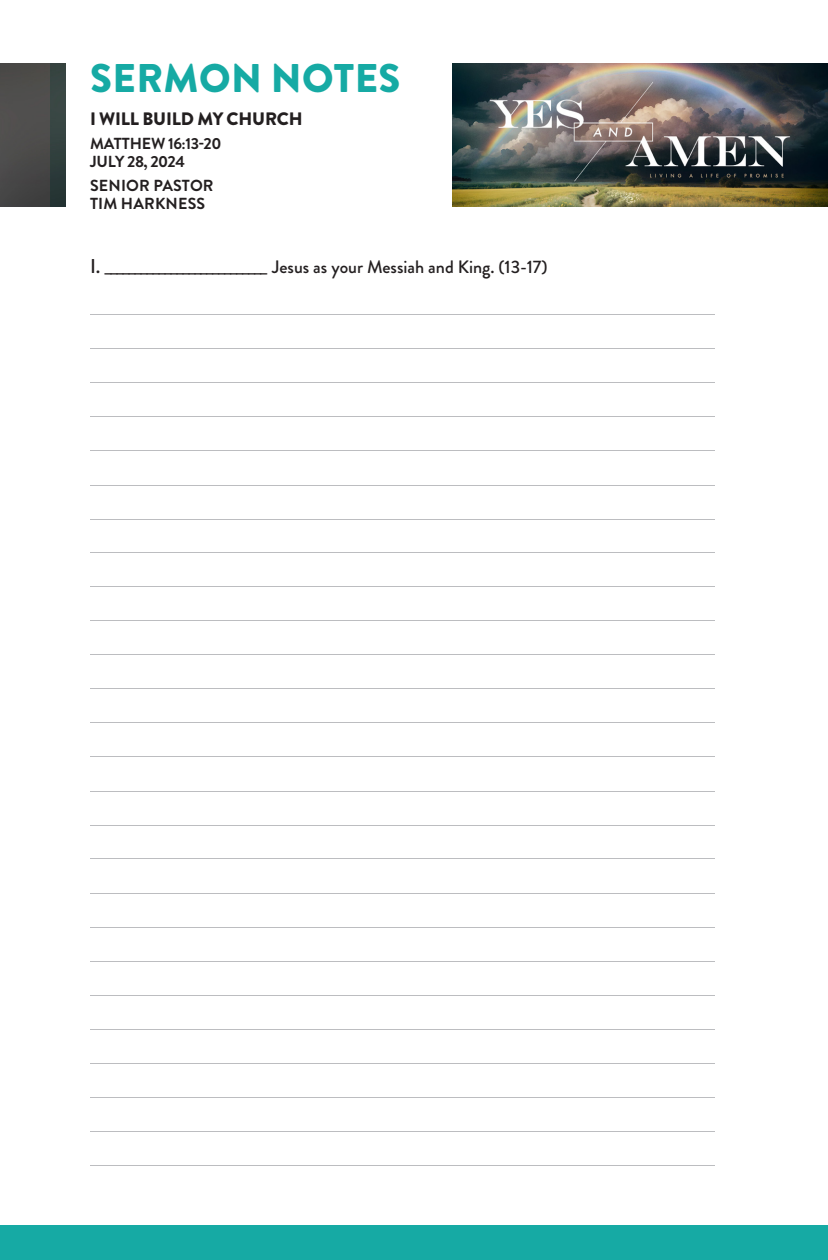
<style>
.page{position:relative;width:828px;height:1260px;background:#fff}
.page>*{position:absolute;margin:0;border:0;box-sizing:border-box;transform-origin:0 0}
.t1{font:900 40px "Brandon Grotesque";letter-spacing:.01em;color:#16aaa4}
.t2{font:500 18px "Brandon Grotesque";color:#231f20}
.t3{font:900 18px "Brandon Grotesque";letter-spacing:-.01em;color:#231f20}
.t4{font:700 16px/24px "Brandon Grotesque";letter-spacing:.005em;color:#231f20}
.s1{font-size:20px}
</style>
<div class="page">
<img style="left:0;top:64px;width:66px;height:143px">
<div style="left:0;top:1226px;width:828px;height:34px;background:#16aaa4"></div>
<hr style="left:90px;top:348px;width:625px;height:1px;background:#bcbdc0">
<hr style="left:90px;top:519px;width:625px;height:1px;background:#bcbdc0">
<hr style="left:90px;top:450px;width:625px;height:1px;background:#bcbdc0">
<hr style="left:90px;top:314px;width:625px;height:1px;background:#bcbdc0">
<hr style="left:90px;top:485px;width:625px;height:1px;background:#bcbdc0">
<hr style="left:90px;top:416px;width:625px;height:1px;background:#bcbdc0">
<hr style="left:90px;top:382px;width:625px;height:1px;background:#bcbdc0">
<hr style="left:90px;top:552px;width:625px;height:1px;background:#bcbdc0">
<hr style="left:90px;top:620px;width:625px;height:1px;background:#bcbdc0">
<hr style="left:90px;top:586px;width:625px;height:1px;background:#bcbdc0">
<hr style="left:90px;top:688px;width:625px;height:1px;background:#bcbdc0">
<hr style="left:90px;top:654px;width:625px;height:1px;background:#bcbdc0">
<hr style="left:90px;top:757px;width:625px;height:1px;background:#bcbdc0">
<hr style="left:90px;top:825px;width:625px;height:1px;background:#bcbdc0">
<hr style="left:90px;top:995px;width:625px;height:1px;background:#bcbdc0">
<hr style="left:90px;top:1131px;width:625px;height:1px;background:#bcbdc0">
<hr style="left:90px;top:927px;width:625px;height:1px;background:#bcbdc0">
<hr style="left:90px;top:1063px;width:625px;height:1px;background:#bcbdc0">
<hr style="left:90px;top:723px;width:625px;height:1px;background:#bcbdc0">
<hr style="left:90px;top:791px;width:625px;height:1px;background:#bcbdc0">
<hr style="left:90px;top:961px;width:625px;height:1px;background:#bcbdc0">
<hr style="left:90px;top:1097px;width:625px;height:1px;background:#bcbdc0">
<hr style="left:90px;top:893px;width:625px;height:1px;background:#bcbdc0">
<hr style="left:90px;top:1029px;width:625px;height:1px;background:#bcbdc0">
<hr style="left:90px;top:859px;width:625px;height:1px;background:#bcbdc0">
<hr style="left:90px;top:1165px;width:625px;height:1px;background:#bcbdc0">
<img style="left:453px;top:64px;width:375px;height:143px">
<p class="t1" style="left:90px;top:49px;width:312px">SERMON NOTES</p>
<p class="t3" style="left:90px;top:106px;width:214px">I WILL BUILD MY CHURCH</p>
<p class="t4" style="left:90px;top:132px;width:133px">MATTHEW 16:13-20</p>
<p class="t4" style="left:90px;top:150px;width:125px">JULY 28, 2024<br>SENIOR PASTOR</p>
<p class="t4" style="left:90px;top:192px;width:117px">TIM HARKNESS</p>
<p class="t2" style="left:90px;top:255px;width:459px"><span class="s1">I. ___________________________</span> Jesus as your Messiah and King. (13-17)</p>
</div>
